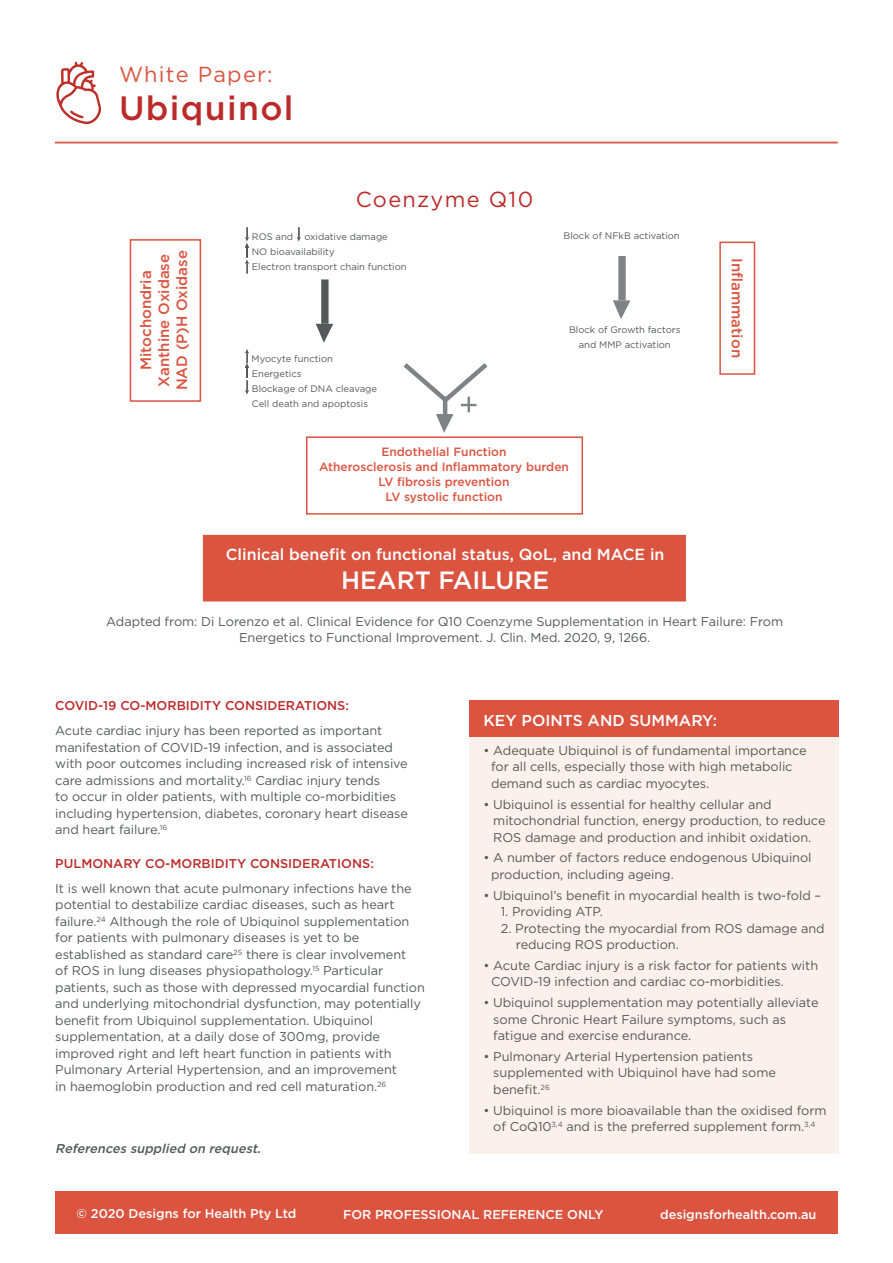
<style>
.page{position:relative;width:893px;height:1263px;background:#fff}
.page>*{position:absolute;margin:0;border:0;box-sizing:border-box;transform-origin:0 0}
.t1{font:500 33.75px "Gotham";letter-spacing:.04em;color:#bc2b2b}
.t2{font:500 25.05px "Gotham";color:#fff}
.t3{font:21.75px "Gotham";letter-spacing:.06em;color:#da5440}
.t4{font:21.75px "Gotham";letter-spacing:.06em;color:#bc2b2b}
.t5{font:500 16.05px "Gotham";color:#fff}
.t6{font:500 15.75px "Gotham";color:#fff}
.t7{font:500 15px/18px "Gotham";color:#da5440;text-align:center}
.t8{font:12.75px/16.5px "Gotham";letter-spacing:-.005em;color:#57585a}
.t9{font:500 12.75px "Gotham";color:#fff}
.t10{font:500 12.75px "Gotham";color:#bc2b2b}
.t11{font:italic 500 12.75px "Gotham";color:#57585a}
.t12{font:500 12px/15px "Gotham";color:#da5440;text-align:center}
.t13{font:9.45px/14.9px "Gotham";color:#57585a}
</style>
<div class="page">
<div style="left:55px;top:1191px;width:783px;height:43px;background:#da5440"></div>
<hr style="left:55px;top:142px;width:783px;height:1px;background:#da5440">
<svg style="left:56px;top:62px;width:45px;height:62px"></svg>
<div style="left:306px;top:436px;width:277px;height:79px;border:2px solid #da5440"></div>
<div style="left:203px;top:535px;width:483px;height:66px;background:#da5440"></div>
<div style="left:321px;top:279px;width:8px;height:45px;background:#57585a"></div>
<svg style="left:316px;top:324px;width:17px;height:19px"></svg>
<svg style="left:297px;top:227px;width:4px;height:14px"></svg>
<svg style="left:245px;top:349px;width:4px;height:45px"></svg>
<div style="left:618px;top:256px;width:8px;height:44px;background:#808285"></div>
<svg style="left:613px;top:300px;width:17px;height:19px"></svg>
<div style="left:719px;top:242px;width:36px;height:133px;border:2px solid #da5440"></div>
<div style="left:130px;top:239px;width:71px;height:163px;border:2px solid #da5440"></div>
<hr style="left:443px;top:397px;width:4px;height:17px;background:#808285">
<svg style="left:436px;top:414px;width:17px;height:19px"></svg>
<hr style="left:467px;top:397px;width:3px;height:15px;background:#808285">
<svg style="left:403px;top:363px;width:85px;height:43px"></svg>
<div style="left:469px;top:700px;width:370px;height:453px;background:#fbf0eb"></div>
<div style="left:469px;top:700px;width:370px;height:36px;background:#da5440"></div>
<svg style="left:245px;top:227px;width:4px;height:47px"></svg>
<h3 class="t3" style="left:119px;top:60px;width:155px">White Paper:</h3>
<h1 class="t1" style="left:119px;top:86px;width:176px">Ubiquinol</h1>
<h3 class="t4" style="left:356px;top:185px;width:179px">Coenzyme Q10</h3>
<p class="t7" style="left:137px;top:390px;width:142px;rotate:-90deg">Mitochondria<br>Xanthine Oxidase<br>NAD (P)H Oxidase</p>
<p class="t13" style="left:252px;top:229px;width:156px">ROS and oxidative damage<br>NO bioavailability<br>Electron transport chain function</p>
<p class="t13" style="left:252px;top:351px;width:127px">Myocyte function<br>Energetics<br>Blockage of DNA cleavage<br>Cell death and apoptosis</p>
<p class="t13" style="left:564px;top:228px;width:118px">Block of NFkB activation</p>
<p class="t13" style="left:569px;top:322px;width:113px;text-align:center">Block of Growth factors and MMP activation</p>
<p class="t12" style="left:319px;top:444px;width:251px">Endothelial Function<br>Atherosclerosis and Inflammatory burden<br>LV fibrosis prevention<br>LV systolic function</p>
<p class="t5" style="left:226px;top:543px;width:440px">Clinical benefit on functional status, QoL, and MACE in</p>
<h2 class="t2" style="left:341px;top:564px;width:209px">HEART FAILURE</h2>
<p class="t7" style="left:746px;top:258px;width:101px;rotate:90deg">Inflammation</p>
<p class="t8" style="left:106px;top:613px;width:678px;text-align:center">Adapted from: Di Lorenzo et al. Clinical Evidence for Q10 Coenzyme Supplementation in Heart Failure: From<br>Energetics to Functional Improvement. J. Clin. Med. 2020, 9, 1266.</p>
<p class="t10" style="left:55px;top:697px;width:295px">COVID-19 CO-MORBIDITY CONSIDERATIONS:</p>
<p class="t8" style="left:55px;top:722px;width:354px">Acute cardiac injury has been reported as important manifestation of COVID-19 infection, and is associated with poor outcomes including increased risk of intensive care admissions and mortality.<sup>16</sup> Cardiac injury tends<br>to occur in older patients, with multiple co-morbidities including hypertension, diabetes, coronary heart disease and heart failure.<sup>16</sup></p>
<p class="t10" style="left:55px;top:855px;width:320px">PULMONARY CO-MORBIDITY CONSIDERATIONS:</p>
<p class="t8" style="left:55px;top:880px;width:371px">It is well known that acute pulmonary infections have the potential to destabilize cardiac diseases, such as heart failure.<sup>24</sup> Although the role of Ubiquinol supplementation for patients with pulmonary diseases is yet to be established as standard care<sup>25</sup> there is clear involvement<br>of ROS in lung diseases physiopathology.<sup>15</sup> Particular patients, such as those with depressed myocardial function and underlying mitochondrial dysfunction, may potentially benefit from Ubiquinol supplementation. Ubiquinol supplementation, at a daily dose of 300mg, provide improved right and left heart function in patients with Pulmonary Arterial Hypertension, and an improvement<br>in haemoglobin production and red cell maturation.<sup>26</sup></p>
<p class="t11" style="left:55px;top:1140px;width:210px">Referencessupplied on request.</p>
<p class="t6" style="left:483px;top:710px;width:235px">KEY POINTS AND SUMMARY:</p>
<p class="t8" style="left:491px;top:742px;width:317px;text-indent:-8px">• Adequate Ubiquinol is of fundamental importance for all cells, especially those with high metabolic demand such as cardiac myocytes.</p>
<p class="t8" style="left:493px;top:796px;width:334px;text-indent:-10px">• Ubiquinol is essential for healthy cellular and mitochondrial function, energy production, to reduce<br>ROS damage and production and inhibit oxidation.</p>
<p class="t8" style="left:491px;top:849px;width:322px;text-indent:-8px">• A number of factors reduce endogenous Ubiquinol production, including ageing.</p>
<p class="t8" style="left:483px;top:887px;width:339px">• Ubiquinol’s benefit in myocardial health is two-fold –</p>
<p class="t8" style="left:501px;top:903px;width:104px">1. Providing ATP.</p>
<p class="t8" style="left:516px;top:920px;width:310px;text-indent:-15px">2. Protecting the myocardial from ROS damage and reducing ROS production.</p>
<p class="t8" style="left:491px;top:957px;width:329px;text-indent:-8px">• Acute Cardiac injury is a risk factor for patients with<br>COVID-19 infection and cardiac co-morbidities.</p>
<p class="t8" style="left:493px;top:994px;width:327px;text-indent:-10px">• Ubiquinol supplementation may potentially alleviate some Chronic Heart Failure symptoms, such as fatigue and exercise endurance.</p>
<p class="t8" style="left:493px;top:1048px;width:284px;text-indent:-10px">• Pulmonary Arterial Hypertension patients supplemented with Ubiquinol have had some benefit.<sup>26</sup></p>
<p class="t8" style="left:483px;top:1102px;width:345px;text-align:center">• Ubiquinol is more bioavailable than the oxidised form of CoQ10<sup>3,4</sup> and is the preferred supplement form.<sup>3,4</sup></p>
<p class="t9" style="left:77px;top:1205px;width:221px">© 2020 Designs for Health Pty Ltd</p>
<p class="t9" style="left:343px;top:1206px;width:262px">FOR PROFESSIONAL REFERENCE ONLY</p>
<p class="t9" style="left:660px;top:1206px;width:158px">designsforhealth.com.au</p>
</div>
